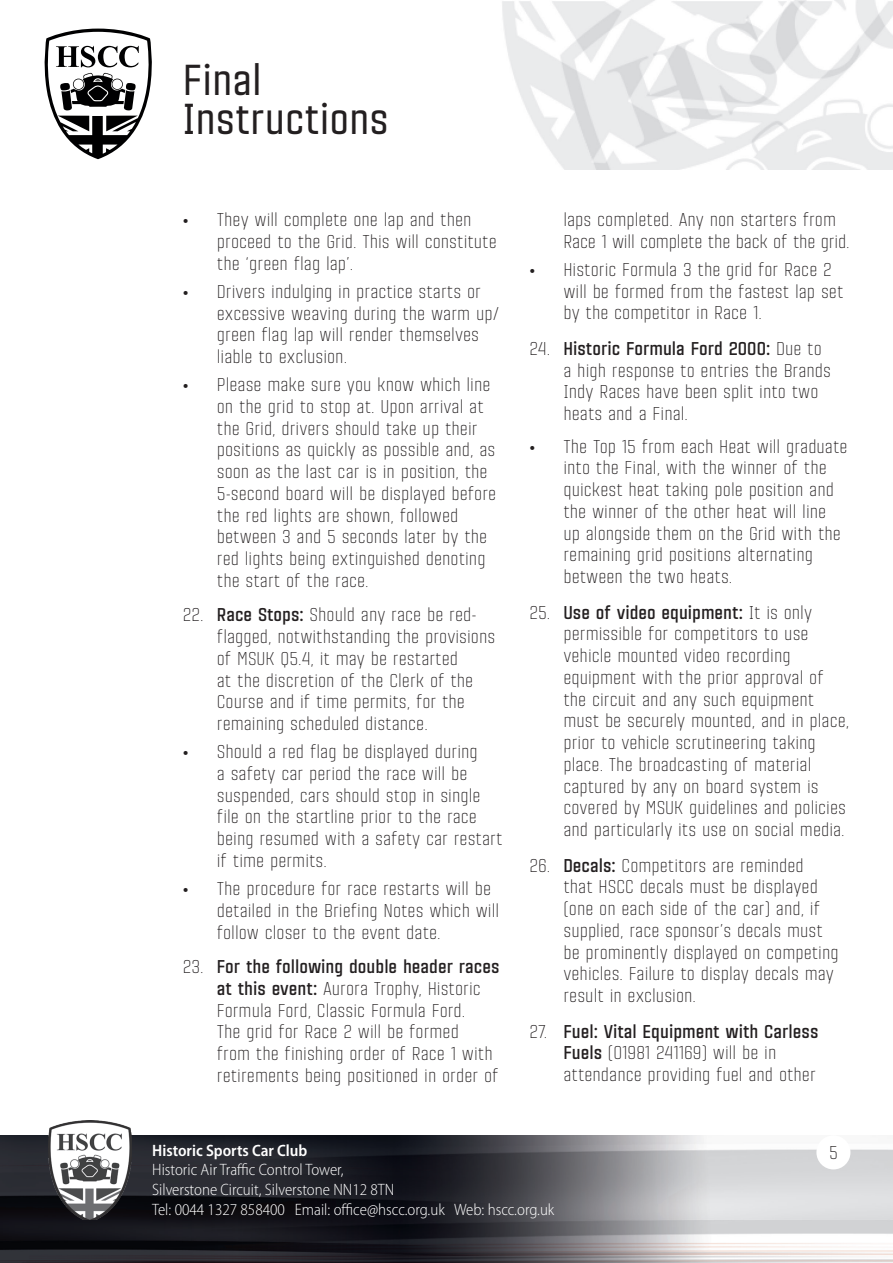
<style>
.page{position:relative;width:893px;height:1263px;background:#fff}
.page>*{position:absolute;margin:0;border:0;box-sizing:border-box;transform-origin:0 0}
.t1{font:500 42px/39px "Citadina";color:#231f20}
.t2{font:300 18px/21.8px "Citadina";color:#231f20}
.t3{font:300 semi-condensed 16.5px/19.8px "Myriad Pro";color:#fff}
.t4{font:600 semi-condensed 16.5px "Myriad Pro";color:#fff}
.s1{font-weight:700}
</style>
<div class="page">
<img style="left:88px;top:0;width:805px;height:170px">
<svg style="left:44px;top:29px;width:110px;height:130px"></svg>
<img style="left:0;top:1135px;width:893px;height:85px">
<img style="left:48px;top:1120px;width:84px;height:100px">
<img style="left:0;top:1220px;width:893px;height:43px">
<div style="left:816px;top:1135px;width:34px;height:34px;background:#fff;border-radius:50%"></div>
<h1 class="t1" style="left:183px;top:59px;width:208px">Final<br>Instructions</h1>
<p class="t2" style="left:217px;top:208px;width:282px;text-indent:-34px"><span class="s1">•</span> They will complete one lap and then proceed to the Grid. This will constitute the ‘green flag lap’.</p>
<p class="t2" style="left:217px;top:279px;width:284px;text-indent:-34px"><span class="s1">•</span> Drivers indulging in practice starts or excessive weaving during the warm up/ green flag lap will render themselves liable to exclusion.</p>
<p class="t2" style="left:217px;top:373px;width:281px;text-indent:-34px"><span class="s1">•</span> Please make sure you know which line on the grid to stop at. Upon arrival at the Grid, drivers should take up their positions as quickly as possible and, as soon as the last car is in position, the 5-second board will be displayed before the red lights are shown, followed between 3 and 5 seconds later by the red lights being extinguished denoting the start of the race.</p>
<p class="t2" style="left:217px;top:603px;width:280px;text-indent:-34px">22. <span class="s1">Race Stops:</span> Should any race be red&shy;flagged, notwithstanding the provisions of MSUK Q5.4, it may be restarted<br>at the discretion of the Clerk of the Course and if time permits, for the remaining scheduled distance.</p>
<p class="t2" style="left:217px;top:740px;width:287px;text-indent:-34px"><span class="s1">•</span> Should a red flag be displayed during<br>a safety car period the race will be suspended, cars should stop in single file on the startline prior to the race being resumed with a safety car restart if time permits.</p>
<p class="t2" style="left:217px;top:877px;width:284px;text-indent:-34px"><span class="s1">•</span> The procedure for race restarts will be detailed in the Briefing Notes which will follow closer to the event date.</p>
<p class="t2" style="left:217px;top:955px;width:284px;text-indent:-34px">23. <span class="s1">For the following double header races at this event:</span> Aurora Trophy, Historic Formula Ford, Classic Formula Ford.<br>The grid for Race 2 will be formed<br>from the finishing order of Race 1 with retirements being positioned in order of</p>
<p class="t2" style="left:563px;top:208px;width:288px">laps completed. Any non starters from<br>Race 1 will complete the back of the grid.</p>
<p class="t2" style="left:563px;top:257px;width:282px;text-indent:-34px"><span class="s1">•</span> Historic Formula 3 the grid for Race 2 will be formed from the fastest lap set by the competitor in Race 1.</p>
<p class="t2" style="left:563px;top:336px;width:269px;text-indent:-34px">24. <span class="s1">Historic Formula Ford 2000:</span> Due to a high response to entries the Brands<br>Indy Races have been split into two heats and a Final.</p>
<p class="t2" style="left:563px;top:434px;width:286px;text-indent:-34px"><span class="s1">•</span> The Top 15 from each Heat will graduate into the Final, with the winner of the quickest heat taking pole position and the winner of the other heat will line<br>up alongside them on the Grid with the remaining grid positions alternating between the two heats.</p>
<p class="t2" style="left:563px;top:600px;width:287px;text-indent:-34px">25. <span class="s1">Use of video equipment:</span> It is only permissible for competitors to use vehicle mounted video recording equipment with the prior approval of the circuit and any such equipment must be securely mounted, and in place, prior to vehicle scrutineering taking place. The broadcasting of material captured by any on board system is covered by MSUK guidelines and policies and particularly its use on social media.</p>
<p class="t2" style="left:563px;top:853px;width:277px;text-indent:-34px">26. <span class="s1">Decals:</span> Competitors are reminded<br>that HSCC decals must be displayed (one on each side of the car) and, if supplied, race sponsor’s decals must be prominently displayed on competing vehicles. Failure to display decals may result in exclusion.</p>
<p class="t2" style="left:563px;top:1019px;width:257px;text-indent:-34px">27. <span class="s1">Fuel: Vital Equipment with Carless<br>Fuels</span> (01981 241169) will be in attendance providing fuel and other</p>
<p class="t4" style="left:152px;top:1140px;width:157px">Historic Sports Car Club</p>
<p class="t3" style="left:152px;top:1160px;width:404px">Historic Air Traffic Control Tower,<br>Silverstone Circuit, Silverstone NN12 8TN<br>Tel: 0044 1327 858400 Email: office@hscc.org.uk Web: hscc.org.uk</p>
<p class="t2" style="left:829px;top:1140px;width:10px">5</p>
</div>
